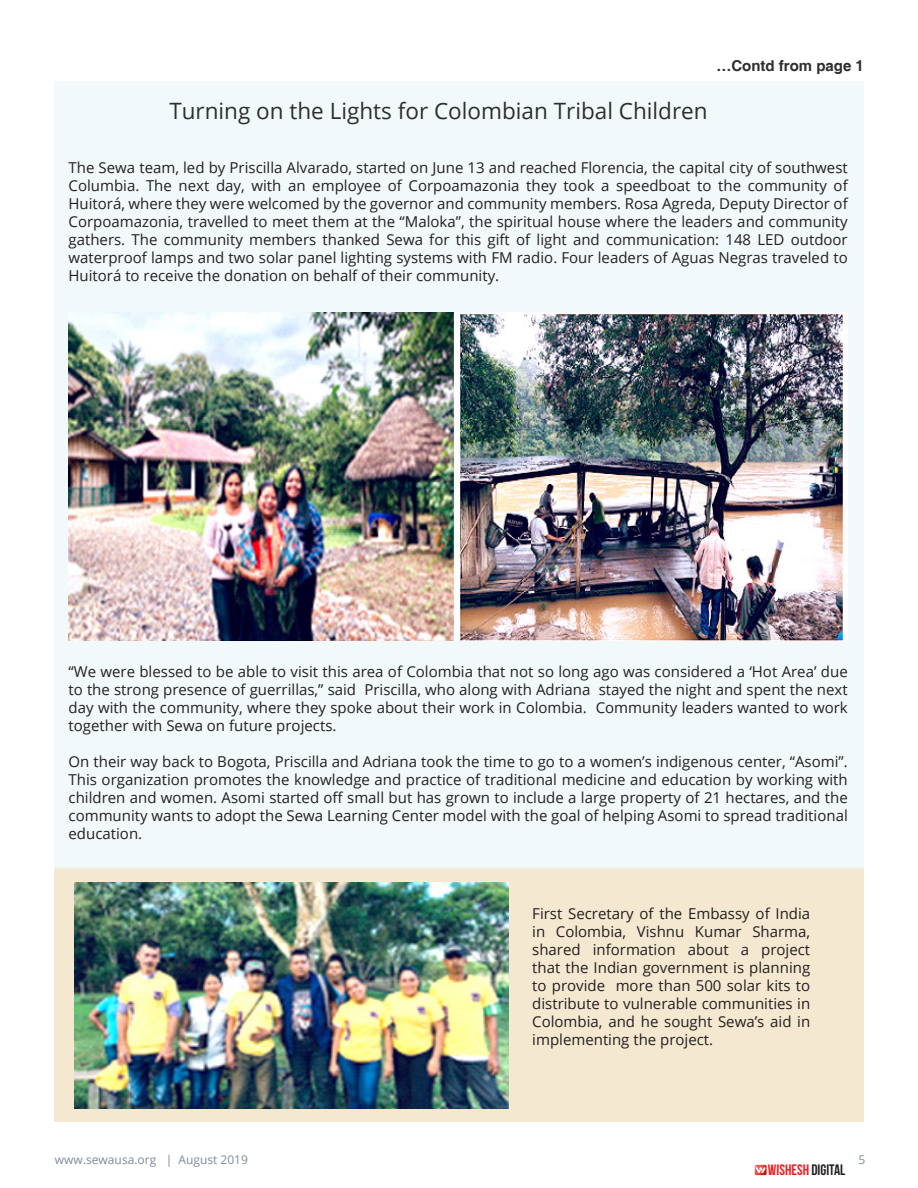
<style>
.page{position:relative;width:918px;height:1188px;background:#fff}
.page>*{position:absolute;margin:0;border:0;box-sizing:border-box;transform-origin:0 0}
.t1{font:22.5px "Open Sans";color:#2d2e2e}
.t2{font:15.15px "Bebas Neue";color:#ee1d23}
.t3{font:15px/18px "Open Sans";color:#231f20;text-align:justify}
.t4{font:700 15px "Helvetica";color:#2d2e2e}
.t5{font:12px "Open Sans";color:#7e8a98}
.s1{color:#231f20}
</style>
<div class="page">
<div style="left:54px;top:867px;width:810px;height:255px;background:#f5e8d1"></div>
<div style="left:54px;top:81px;width:810px;height:787px;background:#ebf7fa"></div>
<svg style="left:754px;top:1164px;width:12px;height:12px"></svg>
<img style="left:69px;top:312px;width:779px;height:329px">
<img style="left:75px;top:883px;width:433px;height:226px">
<p class="t1" style="left:169px;top:96px;width:540px">Turning on the Lights for Colombian Tribal Children</p>
<p class="t4" style="left:716px;top:56px;width:149px">…Contd from page 1</p>
<p class="t3" style="left:69px;top:158px;width:781px">The Sewa team, led by Priscilla Alvarado, started on June 13 and reached Florencia, the capital city of southwest Columbia. The next day, with an employee of Corpoamazonia they took a speedboat to the community of Huitorá, where they were welcomed by the governor and community members. Rosa Agreda, Deputy Director of Corpoamazonia, travelled to meet them at the “Maloka”, the spiritual house where the leaders and community gathers. The community members thanked Sewa for this gift of light and communication: 148 LED outdoor waterproof lamps and two solar panel lighting systems with FM radio. Four leaders of Aguas Negras traveled to Huitorá to receive the donation on behalf of their community.</p>
<p class="t3" style="left:69px;top:662px;width:781px">“We were blessed to be able to visit this area of Colombia that not so long ago was considered a ‘Hot Area’ due to the strong presence of guerrillas,” said Priscilla, who along with Adriana stayed the night and spent the next day with the community, where they spoke about their work in Colombia. Community leaders wanted to work together with Sewa on future projects.</p>
<p class="t3" style="left:69px;top:752px;width:781px">On their way back to Bogota, Priscilla and Adriana took the time to go to a women’s indigenous center, “Asomi”.<br>This organization promotes the knowledge and practice of traditional medicine and education by working with children and women. Asomi started off small but has grown to include a large property of 21 hectares, and the community wants to adopt the Sewa Learning Center model with the goal of helping Asomi to spread traditional education.</p>
<p class="t3" style="left:532px;top:904px;width:279px">First Secretary of the Embassy of India in Colombia, Vishnu Kumar Sharma, shared information about a project that the Indian government is planning to provide more than 500 solar kits to distribute to vulnerable communities in Colombia, and he sought Sewa’s aid in implementing the project.</p>
<p class="t5" style="left:55px;top:1151px;width:194px">www.sewausa.org | August 2019</p>
<p class="t5" style="left:859px;top:1151px;width:8px">5</p>
<p class="t2" style="left:768px;top:1162px;width:79px">WISHESH <span class="s1">DIGITAL</span></p>
</div>
